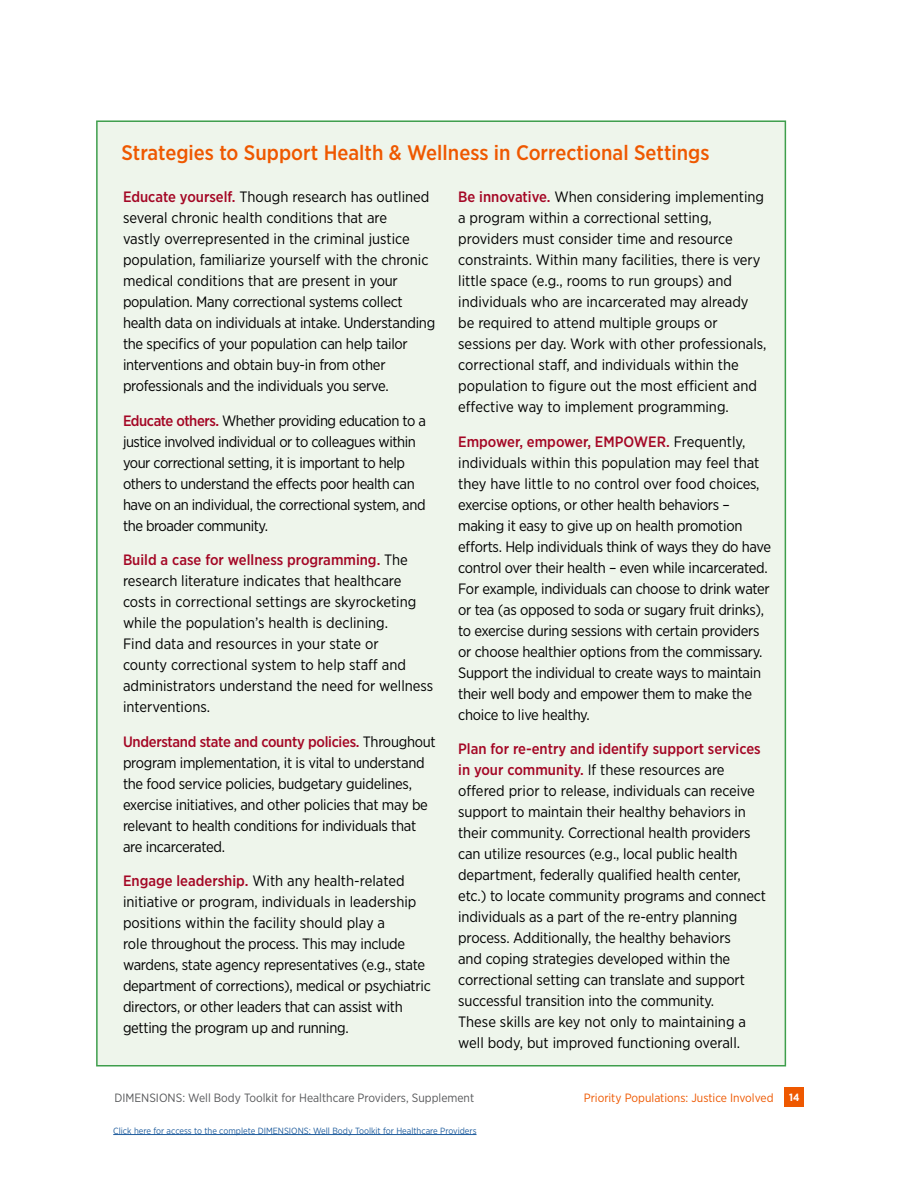
<style>
.page{position:relative;width:918px;height:1188px;background:#fff}
.page>*{position:absolute;margin:0;border:0;box-sizing:border-box;transform-origin:0 0}
.t1{font:500 21px "Gotham Narrow";color:#ee5800}
.t2{font:15px/21px "Gotham Narrow";letter-spacing:-.02em;color:#000}
.t3{font:15px/21px "Gotham Narrow";color:#000}
.t4{font:12px "Gotham Narrow";color:#58595b}
.t5{font:12px "Gotham Narrow";color:#ee5800}
.t6{font:700 10.5px "Gotham Narrow";color:#fff}
.t7{font:9px "Gotham Narrow";color:#215e9e}
.s1{font-weight:500;color:#a40725}
</style>
<div class="page">
<div style="left:785px;top:1088px;width:19px;height:19px;background:#ee5800"></div>
<hr style="left:113px;top:1134px;width:364px;height:1px;background:#215e9e">
<div style="left:96px;top:120px;width:690px;height:946px;background:#eef5eb;border:2px solid #3e9e4c"></div>
<h1 class="t1" style="left:122px;top:139px;width:590px">Strategies to Support Health &amp; Wellness in Correctional Settings</h1>
<p class="t2" style="left:123px;top:186px;width:314px"><span class="s1">Educate yourself.</span> Though research has outlined several chronic health conditions that are<br>vastly overrepresented in the criminal justice population, familiarize yourself with the chronic medical conditions that are present in your population. Many correctional systems collect health data on individuals at intake. Understanding the specifics of your population can help tailor interventions and obtain buy-in from other professionals and the individuals you serve.</p>
<p class="t2" style="left:123px;top:410px;width:304px"><span class="s1">Educate others.</span> Whether providing education to a justice involved individual or to colleagues within your correctional setting, it is important to help others to understand the effects poor health can have on an individual, the correctional system, and the broader community.</p>
<p class="t3" style="left:123px;top:549px;width:312px"><span class="s1">Build a case for wellness programming.</span> The research literature indicates that healthcare costs in correctional settings are skyrocketing while the population’s health is declining.<br>Find data and resources in your state or<br>county correctional system to help staff and administrators understand the need for wellness interventions.</p>
<p class="t2" style="left:123px;top:731px;width:314px"><span class="s1">Understand state and county policies.</span> Throughout program implementation, it is vital to understand the food service policies, budgetary guidelines, exercise initiatives, and other policies that may be relevant to health conditions for individuals that are incarcerated.</p>
<p class="t2" style="left:123px;top:870px;width:309px"><span class="s1">Engage leadership.</span> With any health-related initiative or program, individuals in leadership positions within the facility should play a<br>role throughout the process. This may include wardens, state agency representatives (e.g., state department of corrections), medical or psychiatric directors, or other leaders that can assist with getting the program up and running.</p>
<p class="t3" style="left:458px;top:186px;width:310px"><span class="s1">Be innovative.</span> When considering implementing a program within a correctional setting, providers must consider time and resource constraints. Within many facilities, there is very little space (e.g., rooms to run groups) and individuals who are incarcerated may already be required to attend multiple groups or sessions per day. Work with other professionals, correctional staff, and individuals within the population to figure out the most efficient and effective way to implement programming.</p>
<p class="t2" style="left:458px;top:431px;width:315px"><span class="s1">Empower, empower, EMPOWER.</span> Frequently, individuals within this population may feel that they have little to no control over food choices, exercise options, or other health behaviors – making it easy to give up on health promotion efforts. Help individuals think of ways they do have control over their health – even while incarcerated.<br>For example, individuals can choose to drink water or tea (as opposed to soda or sugary fruit drinks), to exercise during sessions with certain providers or choose healthier options from the commissary.<br>Support the individual to create ways to maintain their well body and empower them to make the choice to live healthy.</p>
<p class="t2" style="left:458px;top:738px;width:309px"><span class="s1">Plan for re-entry and identify support services in your community.</span> If these resources are offered prior to release, individuals can receive support to maintain their healthy behaviors in their community. Correctional health providers can utilize resources (e.g., local public health department, federally qualified health center, etc.) to locate community programs and connect individuals as a part of the re-entry planning process. Additionally, the healthy behaviors<br>and coping strategies developed within the correctional setting can translate and support successful transition into the community.<br>These skills are key not only to maintaining a well body, but improved functioning overall.</p>
<p class="t4" style="left:114px;top:1090px;width:361px">DIMENSIONS: Well Body Toolkit for Healthcare Providers, Supplement</p>
<p class="t5" style="left:584px;top:1090px;width:191px">Priority Populations: Justice Involved</p>
<p class="t6" style="left:789px;top:1091px;width:12px">14</p>
<p class="t7" style="left:113px;top:1125px;width:365px">Click here for access to the complete DIMENSIONS: Well Body Toolkit for Healthcare Providers</p>
</div>
